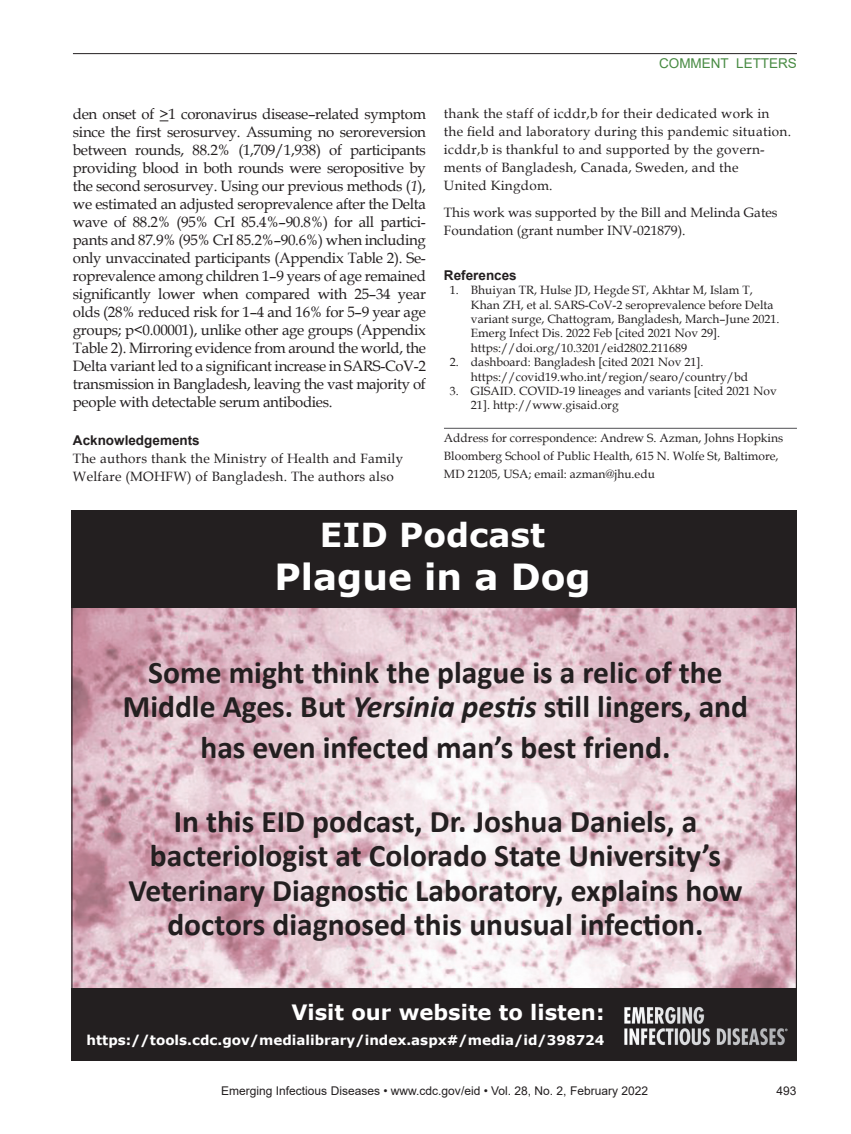
<style>
.page{position:relative;width:851px;height:1134px;background:#fff}
.page>*{position:absolute;margin:0;border:0;box-sizing:border-box;transform-origin:0 0}
.t1{font:700 36px "Verdana";color:#fff}
.t2{font:700 33px "Verdana";color:#fff}
.t3{font:700 31.5px/34.5px "Calibri";color:#231f20;text-align:center}
.t4{font:700 21.15px "Verdana";color:#fff}
.t5{font:15px/18px "Book Antiqua";letter-spacing:-.02em;color:#231f20;text-align:justify}
.t6{font:13.5px/18px "Book Antiqua";letter-spacing:.02em;color:#231f20}
.t7{font:13.5px/18px "Book Antiqua";color:#231f20}
.t8{font:700 13.5px "Verdana";color:#fff}
.t9{font:700 13.5px "Arial";color:#231f20}
.t10{font:13.5px "Arial";color:#488b43}
.t11{font:12px/14.4px "Book Antiqua";color:#231f20}
.t12{font:12px "Arial";color:#231f20}
.s1{font-style:italic}
</style>
<div class="page">
<hr style="left:73px;top:53px;width:723px;height:1px;background:#231f20">
<hr style="left:444px;top:428px;width:353px;height:1px;background:#636366">
<svg style="left:71px;top:510px;width:726px;height:552px;background:#e2c6cf"></svg>
<div style="left:71px;top:511px;width:725px;height:97px;background:#231f20"></div>
<div style="left:71px;top:988px;width:725px;height:73px;background:#231f20"></div>
<img style="left:624px;top:1006px;width:164px;height:40px">
<p class="t5" style="left:73px;top:104px;width:354px">den onset of &gt;1 coronavirus disease–related symptom since the first serosurvey. Assuming no seroreversion between rounds, 88.2% (1,709/1,938) of participants providing blood in both rounds were seropositive by the second serosurvey. Using our previous methods (<span class="s1">1</span>), we estimated an adjusted seroprevalence after the Delta wave of 88.2% (95% CrI 85.4%–90.8%) for all partici&shy;pants and 87.9% (95% CrI 85.2%–90.6%) when including only unvaccinated participants (Appendix Table 2). Se&shy;roprevalence among children 1–9 years of age remained significantly lower when compared with 25–34 year olds (28% reduced risk for 1–4 and 16% for 5–9 year age groups; p&lt;0.00001), unlike other age groups (Appendix Table 2). Mirroring evidence from around the world, the Delta variant led to a significant increase in SARS-CoV-2 transmission in Bangladesh, leaving the vast majority of people with detectable serum antibodies.</p>
<p class="t9" style="left:73px;top:431px;width:128px">Acknowledgements</p>
<p class="t6" style="left:73px;top:449px;width:332px">The authors thank the Ministry of Health and Family<br>Welfare (MOHFW) of Bangladesh. The authors also</p>
<p class="t10" style="left:659px;top:54px;width:139px">COMMENT LETTERS</p>
<p class="t6" style="left:444px;top:104px;width:348px">thank the staff of icddr,b for their dedicated work in the field and laboratory during this pandemic situation. icddr,b is thankful to and supported by the govern&shy;ments of Bangladesh, Canada, Sweden, and the<br>United Kingdom.</p>
<p class="t7" style="left:444px;top:203px;width:335px">This work was supported by the Bill and Melinda Gates<br>Foundation (grant number INV-021879).</p>
<p class="t9" style="left:444px;top:265px;width:74px">References</p>
<p class="t11" style="left:471px;top:283px;width:310px;text-indent:-21px">1. Bhuiyan TR, Hulse JD, Hegde ST, Akhtar M, Islam T, Khan ZH, et al. SARS-CoV-2 seroprevalence before Delta variant surge, Chattogram, Bangladesh, March–June 2021.<br>Emerg Infect Dis. 2022 Feb [cited 2021 Nov 29]. https://doi.org/10.3201/eid2802.211689</p>
<p class="t11" style="left:471px;top:355px;width:278px;text-indent:-21px">2. dashboard: Bangladesh [cited 2021 Nov 21]. https://covid19.who.int/region/searo/country/bd</p>
<p class="t11" style="left:471px;top:383px;width:307px;text-indent:-21px">3. GISAID. COVID-19 lineages and variants [cited 2021 Nov<br>21]. http://www.gisaid.org</p>
<p class="t11" style="left:444px;top:429px;width:340px;line-height:18px">Address for correspondence: Andrew S. Azman, Johns Hopkins<br>Bloomberg School of Public Health, 615 N. Wolfe St, Baltimore,<br>MD 21205, USA; email: azman@jhu.edu</p>
<h2 class="t2" style="left:320px;top:512px;width:227px">EID Podcast</h2>
<h1 class="t1" style="left:274px;top:552px;width:318px">Plague in a Dog</h1>
<h3 class="t3" style="left:123px;top:655px;width:627px">Some might think the plague is a relic of the<br>Middle Ages. But <span class="s1">Yersinia pestis</span> still lingers, and</h3>
<h3 class="t3" style="left:200px;top:730px;width:471px">has even infected man’s best friend.</h3>
<h3 class="t3" style="left:128px;top:803px;width:615px">In this EID podcast, Dr. Joshua Daniels, a bacteriologist at Colorado State University’s Veterinary Diagnostic Laboratory, explains how doctors diagnosed this unusual infection.</h3>
<h3 class="t4" style="left:291px;top:998px;width:314px">Visit our website to listen:</h3>
<p class="t8" style="left:86px;top:1031px;width:519px">https://tools.cdc.gov/medialibrary/index.aspx#/media/id/398724</p>
<p class="t12" style="left:221px;top:1083px;width:428px">Emerging Infectious Diseases • www.cdc.gov/eid • Vol. 28, No. 2, February 2022</p>
<p class="t12" style="left:776px;top:1083px;width:22px">493</p>
</div>
